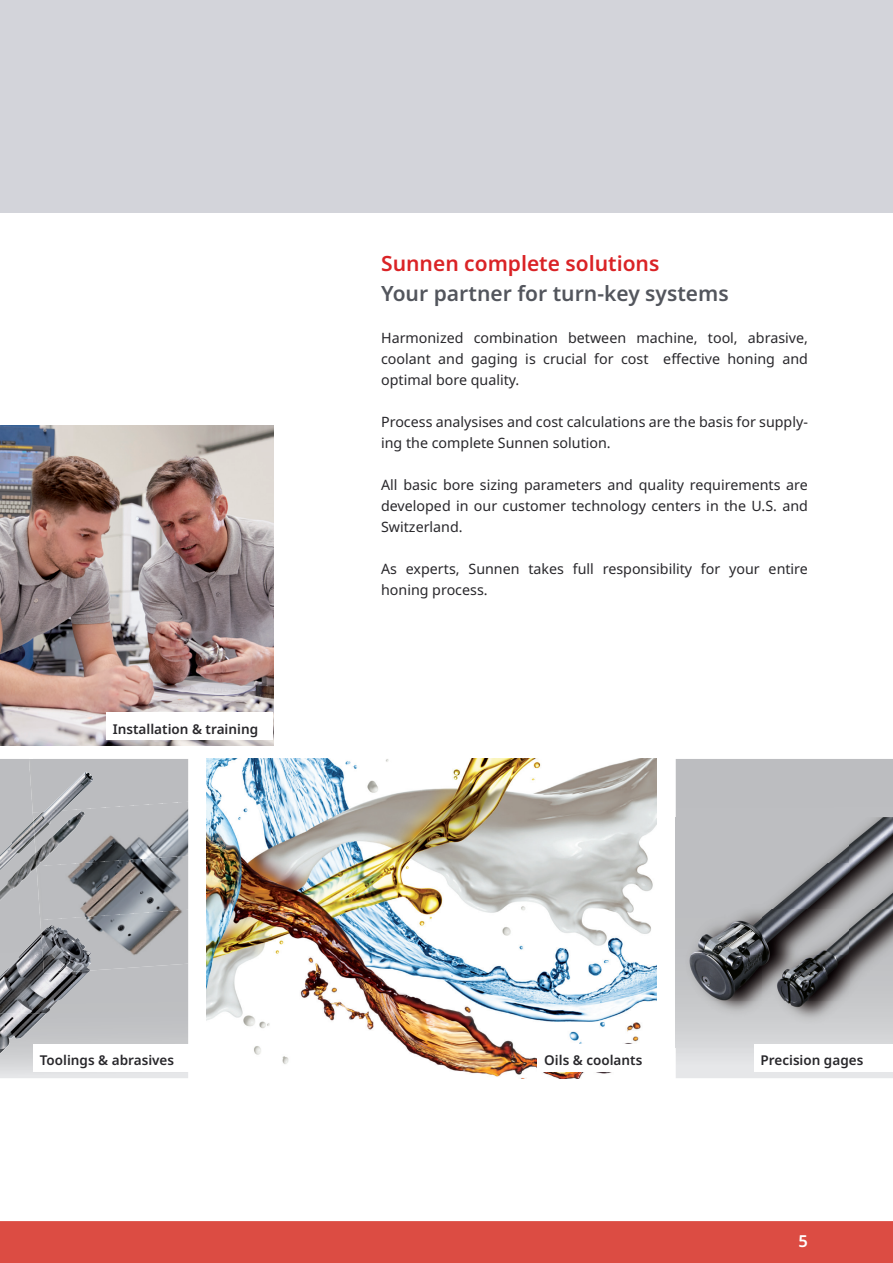
<style>
.page{position:relative;width:893px;height:1263px;background:#fff}
.page>*{position:absolute;margin:0;border:0;box-sizing:border-box;transform-origin:0 0}
.t1{font:600 21px "Noto Sans";color:#53565d}
.t2{font:600 21px "Noto Sans";color:#da2326}
.t3{font:600 16.5px "Noto Sans";color:#fff}
.t4{font:14.25px/21px "Noto Sans";color:#28272b;text-align:justify}
.t5{font:600 13.5px "Noto Sans";color:#28272b}
</style>
<div class="page">
<img style="left:207px;top:759px;width:450px;height:319px">
<img style="left:0;top:426px;width:273px;height:319px">
<div style="left:106px;top:713px;width:167px;height:27px;background:#fff"></div>
<div style="left:0;top:0;width:893px;height:213px;background:#d3d4da"></div>
<svg style="left:0;top:759px;width:188px;height:319px;background:#c3c4c7"></svg>
<img style="left:40px;top:920px;width:148px;height:50px">
<img style="left:37px;top:866px;width:151px;height:54px">
<img style="left:35px;top:813px;width:153px;height:53px">
<div style="left:29px;top:759px;width:159px;height:54px;background:#bbbcbf"></div>
<img style="left:0;top:821px;width:35px;height:32px">
<img style="left:33px;top:772px;width:60px;height:66px">
<img style="left:0;top:853px;width:37px;height:47px">
<img style="left:36px;top:811px;width:49px;height:56px">
<img style="left:0;top:933px;width:90px;height:81px">
<img style="left:0;top:1013px;width:46px;height:41px">
<img style="left:41px;top:925px;width:50px;height:49px">
<div style="left:34px;top:1044px;width:155px;height:27px;background:#fff"></div>
<svg style="left:676px;top:759px;width:217px;height:319px;background:#c4c5c8"></svg>
<img style="left:676px;top:817px;width:217px;height:230px">
<div style="left:754px;top:1044px;width:139px;height:27px;background:#fff"></div>
<div style="left:538px;top:1044px;width:119px;height:27px;background:#fff"></div>
<div style="left:0;top:1221px;width:893px;height:42px;background:#dc4c43"></div>
<p class="t5" style="left:113px;top:719px;width:147px">Installation &amp; training</p>
<h1 class="t2" style="left:381px;top:249px;width:280px">Sunnen complete solutions</h1>
<h1 class="t1" style="left:381px;top:279px;width:349px">Your partner for turn-key systems</h1>
<p class="t4" style="left:381px;top:328px;width:428px">Harmonized combination between machine, tool, abrasive, coolant and gaging is crucial for cost effective honing and optimal bore quality.</p>
<p class="t4" style="left:381px;top:412px;width:428px">Process analysises and cost calculations are the basis for supply&shy;ing the complete Sunnen solution.</p>
<p class="t4" style="left:381px;top:475px;width:428px">All basic bore sizing parameters and quality requirements are developed in our customer technology centers in the U.S. and Switzerland.</p>
<p class="t4" style="left:381px;top:559px;width:428px">As experts, Sunnen takes full responsibility for your entire honing process.</p>
<p class="t5" style="left:40px;top:1051px;width:136px">Toolings &amp; abrasives</p>
<p class="t5" style="left:544px;top:1051px;width:99px">Oils &amp; coolants</p>
<p class="t5" style="left:760px;top:1051px;width:104px">Precision gages</p>
<p class="t3" style="left:798px;top:1229px;width:11px">5</p>
</div>
